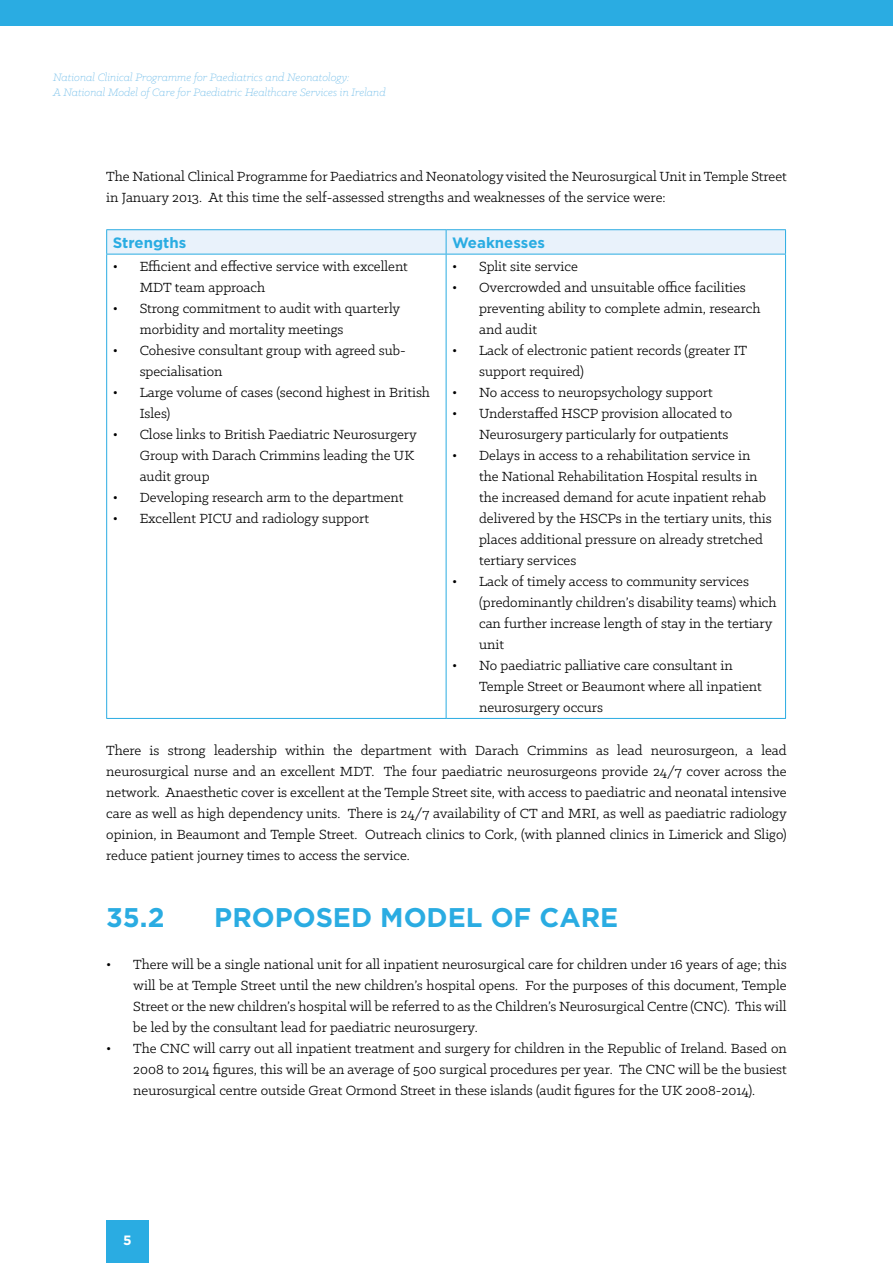
<style>
.page{position:relative;width:893px;height:1263px;background:#fff}
.page>*{position:absolute;margin:0;border:0;box-sizing:border-box;transform-origin:0 0}
.t1{font:700 27px "Gotham HTF";color:#2aace2}
.t2{font:15px/21px "Klinic Slab";color:#000}
.t3{font:700 15px "Gotham HTF";color:#2aace2}
.t4{font:700 13.5px "Gotham HTF";color:#fff}
.t5{font:italic 300 12px/14.4px "Klinic Slab";color:#6fbce9}
</style>
<div class="page">
<hr style="left:106px;top:254px;width:1px;height:464px;background:#2aace2">
<hr style="left:446px;top:254px;width:1px;height:464px;background:#2aace2">
<hr style="left:785px;top:254px;width:1px;height:464px;background:#2aace2">
<hr style="left:106px;top:718px;width:340px;height:1px;background:#2aace2">
<hr style="left:446px;top:718px;width:340px;height:1px;background:#2aace2">
<hr style="left:106px;top:229px;width:340px;height:1px;background:#2aace2">
<hr style="left:106px;top:254px;width:340px;height:1px;background:#2aace2">
<hr style="left:446px;top:229px;width:340px;height:1px;background:#2aace2">
<svg style="left:106px;top:230px;width:680px;height:24px;background:#e2effa"></svg>
<hr style="left:446px;top:254px;width:340px;height:1px;background:#2aace2">
<div style="left:0;top:0;width:893px;height:26px;background:#2aace2"></div>
<div style="left:106px;top:1220px;width:43px;height:43px;background:#2aace2"></div>
<p class="t5" style="left:53px;top:70px;width:334px">National Clinical Programme for Paediatrics and Neonatology:<br>A National Model of Care for Paediatric Healthcare Services in Ireland</p>
<p class="t2" style="left:106px;top:166px;width:682px">The National Clinical Programme for Paediatrics and Neonatology visited the Neurosurgical Unit in Temple Street in January 2013. At this time the self-assessed strengths and weaknesses of the service were:</p>
<p class="t3" style="left:113px;top:234px;width:75px">Strengths</p>
<p class="t3" style="left:452px;top:234px;width:94px">Weaknesses</p>
<p class="t2" style="left:140px;top:256px;width:270px;text-indent:-27px">• Efficient and effective service with excellent<br>MDT team approach</p>
<p class="t2" style="left:140px;top:298px;width:262px;text-indent:-27px">• Strong commitment to audit with quarterly morbidity and mortality meetings</p>
<p class="t2" style="left:140px;top:340px;width:268px;text-indent:-27px">• Cohesive consultant group with agreed sub&shy;specialisation</p>
<p class="t2" style="left:140px;top:382px;width:292px;text-indent:-27px">• Large volume of cases (second highest in British<br>Isles)</p>
<p class="t2" style="left:140px;top:424px;width:279px;text-indent:-27px">• Close links to British Paediatric Neurosurgery<br>Group with Darach Crimmins leading the UK audit group</p>
<p class="t2" style="left:113px;top:487px;width:292px">• Developing research arm to the department</p>
<p class="t2" style="left:113px;top:508px;width:258px">• Excellent PICU and radiology support</p>
<p class="t2" style="left:452px;top:256px;width:127px">• Split site service</p>
<p class="t2" style="left:479px;top:277px;width:283px;text-indent:-27px">• Overcrowded and unsuitable office facilities preventing ability to complete admin, research and audit</p>
<p class="t2" style="left:479px;top:340px;width:270px;text-indent:-27px">• Lack of electronic patient records (greater IT support required)</p>
<p class="t2" style="left:452px;top:382px;width:262px">• No access to neuropsychology support</p>
<p class="t2" style="left:452px;top:403px;width:282px;text-align:right">• Understaffed HSCP provision allocated to<br>Neurosurgery particularly for outpatients</p>
<p class="t2" style="left:479px;top:445px;width:294px;text-indent:-27px">• Delays in access to a rehabilitation service in the National Rehabilitation Hospital results in the increased demand for acute inpatient rehab delivered by the HSCPs in the tertiary units, this places additional pressure on already stretched tertiary services</p>
<p class="t2" style="left:479px;top:571px;width:299px;text-indent:-27px">• Lack of timely access to community services (predominantly children’s disability teams) which can further increase length of stay in the tertiary unit</p>
<p class="t2" style="left:479px;top:655px;width:284px;text-indent:-27px">• No paediatric palliative care consultant in<br>Temple Street or Beaumont where all inpatient neurosurgery occurs</p>
<p class="t2" style="left:106px;top:739px;width:682px;text-align:justify">There is strong leadership within the department with Darach Crimmins as lead neurosurgeon, a lead neurosurgical nurse and an excellent MDT. The four paediatric neurosurgeons provide 24/7 cover across the network. Anaesthetic cover is excellent at the Temple Street site, with access to paediatric and neonatal intensive care as well as high dependency units. There is 24/7 availability of CT and MRI, as well as paediatric radiology opinion, in Beaumont and Temple Street. Outreach clinics to Cork, (with planned clinics in Limerick and Sligo) reduce patient journey times to access the service.</p>
<h1 class="t1" style="left:106px;top:902px;width:60px">35.2</h1>
<h1 class="t1" style="left:214px;top:902px;width:405px">Proposed Model of Care</h1>
<p class="t2" style="left:133px;top:954px;width:655px;text-align:justify;text-indent:-27px">• There will be a single national unit for all inpatient neurosurgical care for children under 16 years of age; this will be at Temple Street until the new children’s hospital opens. For the purposes of this document, Temple Street or the new children’s hospital will be referred to as the Children’s Neurosurgical Centre (CNC). This will be led by the consultant lead for paediatric neurosurgery.</p>
<p class="t2" style="left:133px;top:1038px;width:655px;text-align:justify;text-indent:-27px">• The CNC will carry out all inpatient treatment and surgery for children in the Republic of Ireland. Based on 2008 to 2014 figures, this will be an average of 500 surgical procedures per year. The CNC will be the busiest neurosurgical centre outside Great Ormond Street in these islands (audit figures for the UK 2008-2014).</p>
<p class="t4" style="left:123px;top:1232px;width:10px">5</p>
</div>
